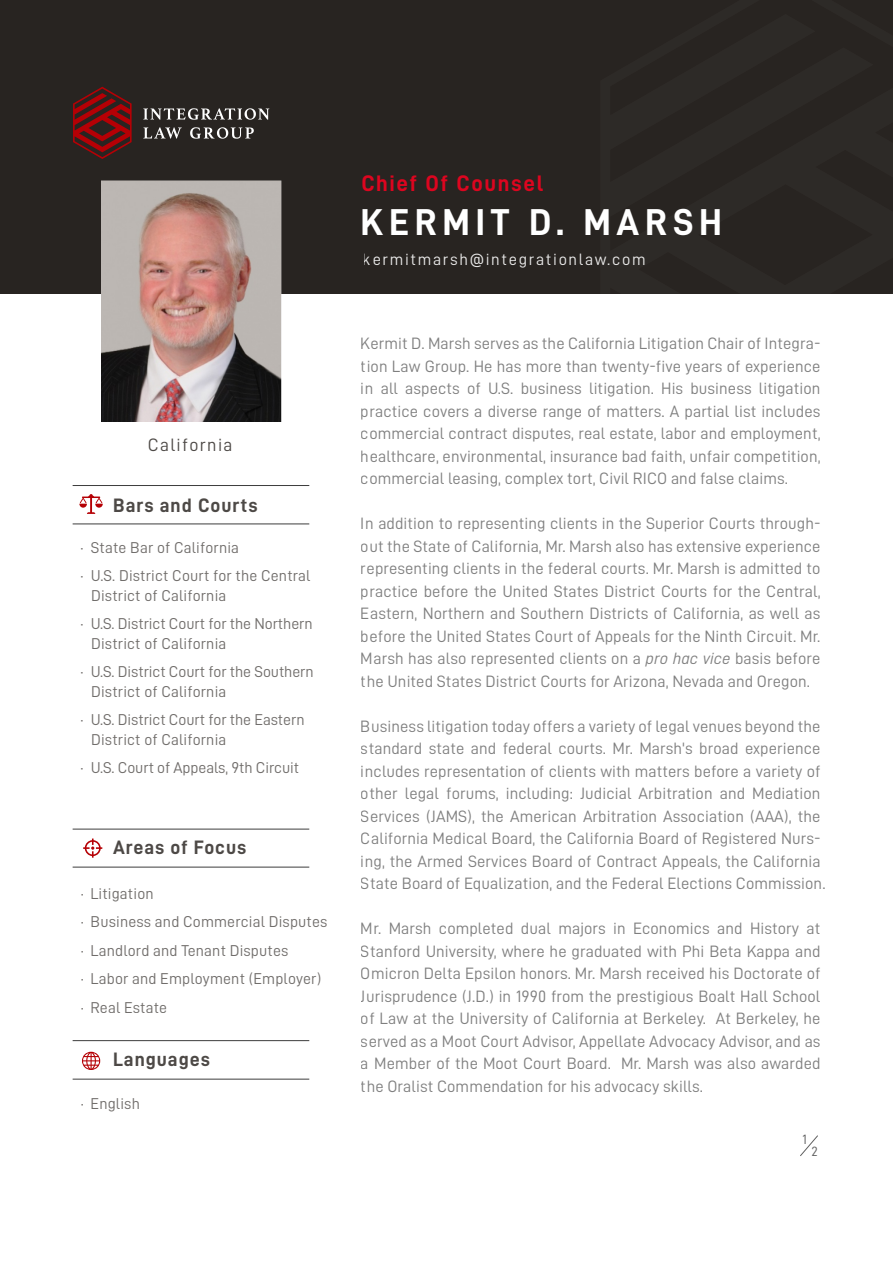
<style>
.page{position:relative;width:893px;height:1263px;background:#fff}
.page>*{position:absolute;margin:0;border:0;box-sizing:border-box;transform-origin:0 0}
.t1{font:37.5px "D DIN Bold";letter-spacing:.15em;color:#fff}
.t2{font:22.5px "D DIN Bold";letter-spacing:.075em;color:#dd051f}
.t3{font:19.5px "D DIN Bold";letter-spacing:.05em;color:#4d4946}
.t4{font:18px "D DIN";letter-spacing:.075em;color:#4d4946}
.t5{font:16.5px/22.5px "D DIN";letter-spacing:.005em;color:#606060;text-align:justify}
.t6{font:16.5px "D DIN";letter-spacing:.1em;color:#fff}
.t7{font:15.75px/28.5px "D DIN";letter-spacing:.01em;color:#4d4946}
.t8{font:13.5px "D DIN";color:#606060}
.s1{font-family:"D DIN Italic"}
</style>
<div class="page">
<div style="left:0;top:0;width:893px;height:294px;background:#282421"></div>
<svg style="left:73px;top:87px;width:59px;height:72px"></svg>
<svg style="left:143px;top:108px;width:126px;height:12px"></svg>
<svg style="left:143px;top:127px;width:39px;height:12px"></svg>
<svg style="left:190px;top:127px;width:64px;height:12px"></svg>
<img style="left:101px;top:180px;width:181px;height:241px">
<svg style="left:800px;top:1135px;width:18px;height:21px"></svg>
<hr style="left:73px;top:523px;width:236px;height:1px;background:#3d3d3d">
<hr style="left:73px;top:485px;width:236px;height:1px;background:#3d3d3d">
<svg style="left:79px;top:494px;width:24px;height:20px"></svg>
<hr style="left:73px;top:1079px;width:236px;height:1px;background:#3d3d3d">
<hr style="left:73px;top:1040px;width:236px;height:1px;background:#3d3d3d">
<svg style="left:82px;top:1052px;width:18px;height:18px"></svg>
<hr style="left:73px;top:867px;width:236px;height:1px;background:#3d3d3d">
<hr style="left:73px;top:829px;width:236px;height:1px;background:#3d3d3d">
<svg style="left:83px;top:838px;width:19px;height:20px"></svg>
<p class="t4" style="left:148px;top:435px;width:86px">California</p>
<p class="t3" style="left:113px;top:494px;width:146px">Bars and Courts</p>
<p class="t7" style="left:80px;top:533px;width:232px">· State Bar of California<br>· U.S. District Court for the Central</p>
<p class="t7" style="left:80px;top:581px;width:234px;text-indent:11px">District of California<br>· U.S. District Court for the Northern</p>
<p class="t7" style="left:80px;top:629px;width:235px;text-indent:11px">District of California<br>· U.S. District Court for the Southern</p>
<p class="t7" style="left:80px;top:677px;width:226px;text-indent:11px">District of California<br>· U.S. District Court for the Eastern</p>
<p class="t7" style="left:80px;top:725px;width:220px;text-indent:11px">District of California<br>· U.S. Court of Appeals, 9th Circuit</p>
<p class="t3" style="left:113px;top:837px;width:135px">Areas of Focus</p>
<p class="t7" style="left:80px;top:879px;width:249px">· Litigation<br>· Business and Commercial Disputes · Landlord and Tenant Disputes<br>· Labor and Employment (Employer) · Real Estate</p>
<p class="t3" style="left:113px;top:1049px;width:98px">Languages</p>
<p class="t7" style="left:80px;top:1089px;width:61px">· English</p>
<h2 class="t2" style="left:361px;top:171px;width:183px">Chief Of Counsel</h2>
<h1 class="t1" style="left:361px;top:202px;width:363px">KERMIT D. MARSH</h1>
<p class="t6" style="left:363px;top:251px;width:284px">kermitmarsh@integrationlaw.com</p>
<p class="t5" style="left:361px;top:332px;width:461px">Kermit D. Marsh serves as the California Litigation Chair of Integra&shy;tion Law Group. He has more than twenty-five years of experience in all aspects of U.S. business litigation. His business litigation practice covers a diverse range of matters. A partial list includes commercial contract disputes, real estate, labor and employment, healthcare, environmental, insurance bad faith, unfair competition, commercial leasing, complex tort, Civil RICO and false claims.</p>
<p class="t5" style="left:361px;top:512px;width:461px">In addition to representing clients in the Superior Courts through&shy;out the State of California, Mr. Marsh also has extensive experience representing clients in the federal courts. Mr. Marsh is admitted to practice before the United States District Courts for the Central, Eastern, Northern and Southern Districts of California, as well as before the United States Court of Appeals for the Ninth Circuit. Mr.<br>Marsh has also represented clients on a <span class="s1">pro hac vice</span> basis before the United States District Courts for Arizona, Nevada and Oregon.</p>
<p class="t5" style="left:361px;top:714px;width:466px;text-align:left">Business litigation today offers a variety of legal venues beyond the standard state and federal courts. Mr. Marsh's broad experience includes representation of clients with matters before a variety of other legal forums, including: Judicial Arbitration and Mediation Services (JAMS), the American Arbitration Association (AAA), the California Medical Board, the California Board of Registered Nurs&shy;ing, the Armed Services Board of Contract Appeals, the California State Board of Equalization, and the Federal Elections Commission.</p>
<p class="t5" style="left:361px;top:917px;width:461px">Mr. Marsh completed dual majors in Economics and History at Stanford University, where he graduated with Phi Beta Kappa and Omicron Delta Epsilon honors. Mr. Marsh received his Doctorate of Jurisprudence (J.D.) in 1990 from the prestigious Boalt Hall School of Law at the University of California at Berkeley. At Berkeley, he served as a Moot Court Advisor, Appellate Advocacy Advisor, and as a Member of the Moot Court Board. Mr. Marsh was also awarded the Oralist Commendation for his advocacy skills.</p>
<p class="t8" style="left:802px;top:1132px;width:6px">1</p>
<p class="t8" style="left:812px;top:1144px;width:8px">2</p>
</div>
